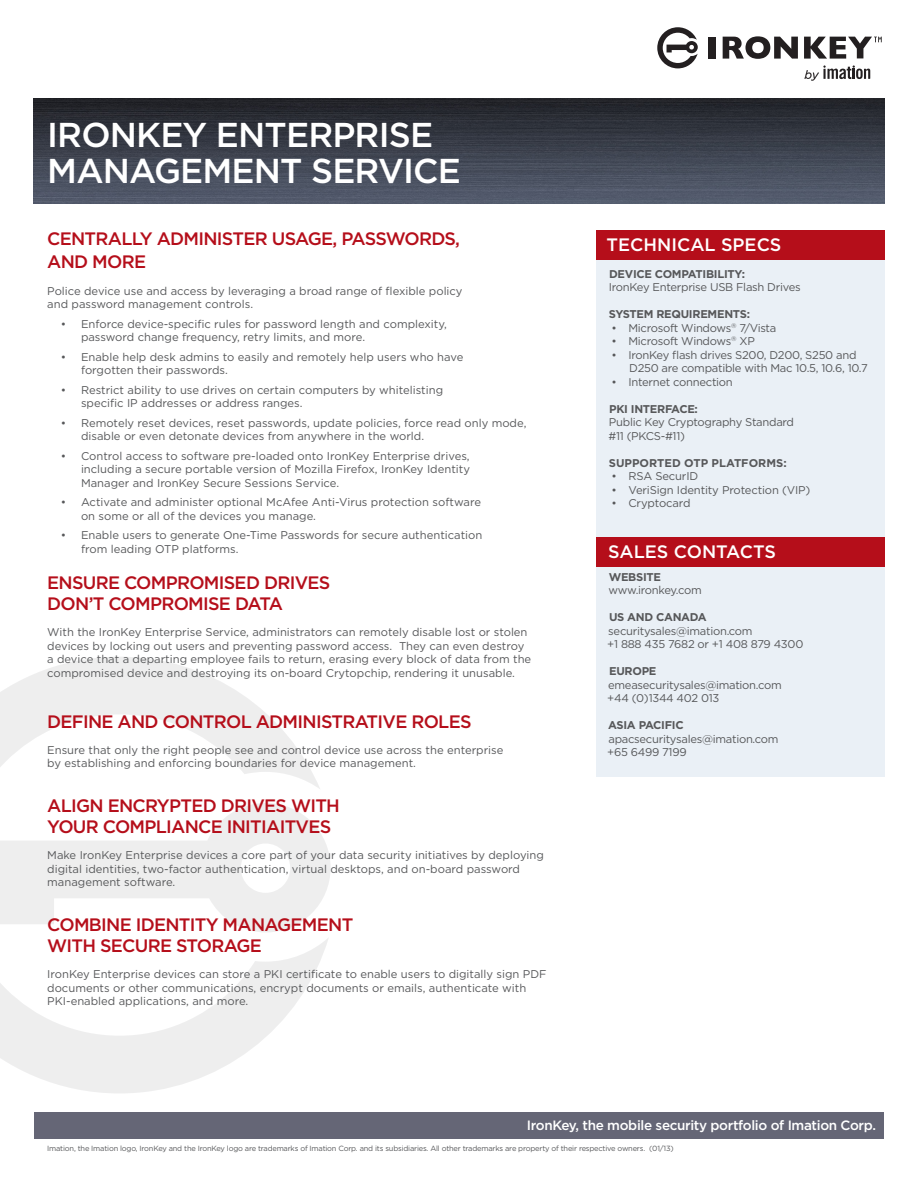
<style>
.page{position:relative;width:918px;height:1188px;background:#fff}
.page>*{position:absolute;margin:0;border:0;box-sizing:border-box;transform-origin:0 0}
.t1{font:500 34.5px/36px "Gotham";letter-spacing:-.025em;color:#fff}
.t2{font:500 18px/21.6px "Gotham";letter-spacing:-.04em;color:#b50e1a}
.t3{font:500 18px "Gotham";color:#fff}
.t4{font:500 13.5px "Gotham";letter-spacing:-.025em;color:#fff}
.t5{font:11.25px/13.5px "Gotham";color:#57585a}
.t6{font:11.25px/13.5px "Gotham";letter-spacing:-.025em;color:#57585a}
.t7{font:700 11.25px "Gotham";letter-spacing:-.025em;color:#57585a}
.t8{font:700 11.25px "Gotham";color:#57585a}
.t9{font:11.25px "Gotham";letter-spacing:-.035em;color:#57585a}
.t10{font:7.5px "Gotham";letter-spacing:-.025em;color:#57585a}
</style>
<div class="page">
<div style="left:34px;top:1113px;width:850px;height:26px;background:#656676"></div>
<img style="left:33px;top:99px;width:852px;height:104px">
<div style="left:708px;top:37px;width:8px;height:22px;background:#231f20"></div>
<svg style="left:723px;top:36px;width:75px;height:23px"></svg>
<svg style="left:657px;top:27px;width:41px;height:41px"></svg>
<svg style="left:804px;top:37px;width:78px;height:22px"></svg>
<svg style="left:804px;top:65px;width:66px;height:16px"></svg>
<svg style="left:0;top:657px;width:329px;height:436px"></svg>
<div style="left:596px;top:240px;width:289px;height:537px;background:#eaf0f6"></div>
<div style="left:596px;top:538px;width:289px;height:29px;background:#b50e1a"></div>
<div style="left:596px;top:230px;width:289px;height:29px;background:#b50e1a"></div>
<p class="t1" style="left:47px;top:115px;width:415px">IRONKEY ENTERPRISE<br>MANAGEMENT SERVICE</p>
<p class="t2" style="left:47px;top:227px;width:414px">CENTRALLY ADMINISTER USAGE, PASSWORDS,</p>
<p class="t2" style="left:47px;top:251px;width:100px">AND MORE</p>
<p class="t5" style="left:47px;top:284px;width:417px">Police device use and access by leveraging a broad range of flexible policy and password management controls.</p>
<p class="t5" style="left:81px;top:317px;width:367px;text-indent:-20px">• Enforce device-specific rules for password length and complexity, password change frequency, retry limits, and more.</p>
<p class="t5" style="left:81px;top:350px;width:384px;text-indent:-20px">• Enable help desk admins to easily and remotely help users who have forgotten their passwords.</p>
<p class="t5" style="left:81px;top:383px;width:364px;text-indent:-20px">• Restrict ability to use drives on certain computers by whitelisting specific IP addresses or address ranges.</p>
<p class="t5" style="left:81px;top:416px;width:447px;text-indent:-20px">• Remotely reset devices, reset passwords, update policies, force read only mode, disable or even detonate devices from anywhere in the world.</p>
<p class="t5" style="left:81px;top:449px;width:391px;text-align:justify;text-indent:-20px">• Control access to software pre-loaded onto IronKey Enterprise drives, including a secure portable version of Mozilla Firefox, IronKey Identity Manager and IronKey Secure Sessions Service.</p>
<p class="t5" style="left:81px;top:495px;width:402px;text-indent:-20px">• Activate and administer optional McAfee Anti-Virus protection software on some or all of the devices you manage.</p>
<p class="t5" style="left:81px;top:528px;width:403px;text-indent:-20px">• Enable users to generate One-Time Passwords for secure authentication from leading OTP platforms.</p>
<p class="t2" style="left:47px;top:571px;width:285px">ENSURE COMPROMISED DRIVES<br>DON’T COMPROMISE DATA</p>
<p class="t5" style="left:47px;top:625px;width:486px">With the IronKey Enterprise Service, administrators can remotely disable lost or stolen devices by locking out users and preventing password access. They can even destroy a device that a departing employee fails to return, erasing every block of data from the compromised device and destroying its on-board Crytopchip, rendering it unusable.</p>
<p class="t2" style="left:47px;top:710px;width:426px">DEFINE AND CONTROL ADMINISTRATIVE ROLES</p>
<p class="t5" style="left:47px;top:743px;width:458px">Ensure that only the right people see and control device use across the enterprise by establishing and enforcing boundaries for device management.</p>
<p class="t2" style="left:47px;top:794px;width:294px">ALIGN ENCRYPTED DRIVES WITH<br>YOUR COMPLIANCE INITIAITVES</p>
<p class="t5" style="left:47px;top:849px;width:498px">Make IronKey Enterprise devices a core part of your data security initiatives by deploying digital identities, two-factor authentication, virtual desktops, and on-board password management software.</p>
<p class="t2" style="left:47px;top:913px;width:308px">COMBINE IDENTITY MANAGEMENT<br>WITH SECURE STORAGE</p>
<p class="t5" style="left:47px;top:967px;width:501px">IronKey Enterprise devices can store a PKI certificate to enable users to digitally sign PDF documents or other communications, encrypt documents or emails, authenticate with<br>PKI-enabled applications, and more.</p>
<p class="t3" style="left:606px;top:234px;width:177px">TECHNICAL SPECS</p>
<p class="t7" style="left:609px;top:267px;width:138px">DEVICE COMPATIBILITY:</p>
<p class="t6" style="left:609px;top:280px;width:193px">IronKey Enterprise USB Flash Drives</p>
<p class="t7" style="left:609px;top:308px;width:143px">SYSTEM REQUIREMENTS:</p>
<p class="t6" style="left:611px;top:321px;width:166px">• Microsoft Windows<sup>®</sup> 7/Vista</p>
<p class="t6" style="left:611px;top:334px;width:145px">• Microsoft Windows<sup>®</sup> XP</p>
<p class="t6" style="left:629px;top:348px;width:240px;text-indent:-18px">• IronKey flash drives S200, D200, S250 and<br>D250 are compatible with Mac 10.5, 10.6, 10.7</p>
<p class="t6" style="left:611px;top:375px;width:123px">• Internet connection</p>
<p class="t7" style="left:609px;top:402px;width:90px">PKI INTERFACE:</p>
<p class="t6" style="left:609px;top:415px;width:187px">Public Key Cryptography Standard #11 (PKCS-#11)</p>
<p class="t8" style="left:609px;top:456px;width:179px">SUPPORTED OTP PLATFORMS:</p>
<p class="t5" style="left:611px;top:469px;width:88px">• RSA SecurID</p>
<p class="t5" style="left:611px;top:483px;width:201px">• VeriSign Identity Protection (VIP)</p>
<p class="t5" style="left:611px;top:496px;width:81px">• Cryptocard</p>
<p class="t3" style="left:608px;top:541px;width:169px">SALES CONTACTS</p>
<p class="t7" style="left:609px;top:570px;width:54px">WEBSITE</p>
<p class="t9" style="left:609px;top:584px;width:95px">www.ironkey.com</p>
<p class="t7" style="left:609px;top:611px;width:99px">US AND CANADA</p>
<p class="t6" style="left:608px;top:624px;width:146px">securitysales@imation.com</p>
<p class="t6" style="left:607px;top:637px;width:198px">+1 888 435 7682 or +1 408 879 4300</p>
<p class="t7" style="left:609px;top:665px;width:49px">EUROPE</p>
<p class="t6" style="left:608px;top:678px;width:175px">emeasecuritysales@imation.com</p>
<p class="t6" style="left:607px;top:691px;width:114px">+44 (0)1344 402 013</p>
<p class="t7" style="left:608px;top:719px;width:77px">ASIA PACIFIC</p>
<p class="t6" style="left:608px;top:732px;width:172px">apacsecuritysales@imation.com</p>
<p class="t6" style="left:607px;top:745px;width:81px">+65 6499 7199</p>
<p class="t4" style="left:527px;top:1118px;width:351px">IronKey, the mobile security portfolio of Imation Corp.</p>
<p class="t10" style="left:47px;top:1144px;width:628px">Imation, the Imation logo, IronKey and the IronKey logo are trademarks of Imation Corp. and its subsidiaries. All other trademarks are property of their respective owners. (01/13)</p>
</div>
